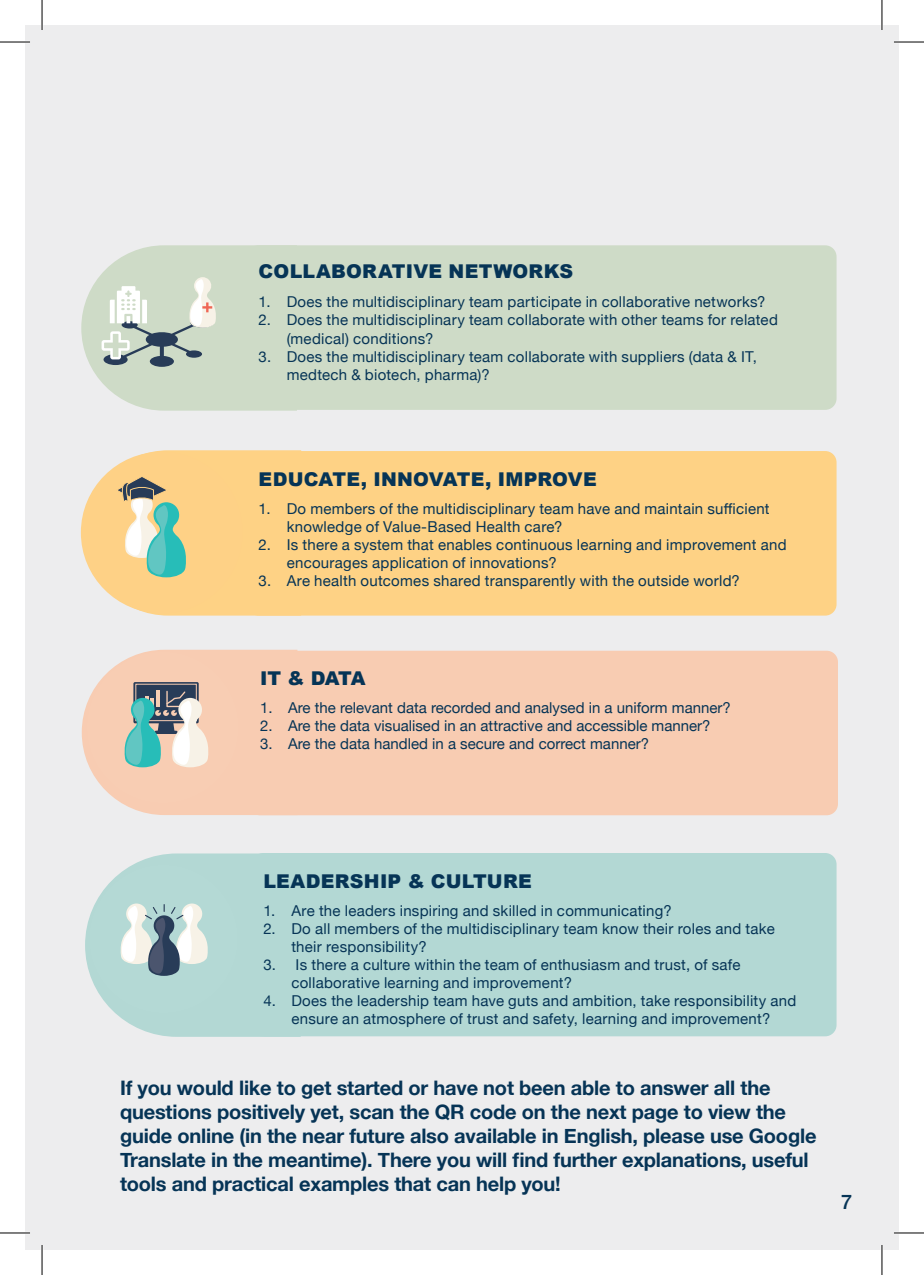
<style>
.page{position:relative;width:924px;height:1275px;background:#fff}
.page>*{position:absolute;margin:0;border:0;box-sizing:border-box;transform-origin:0 0}
.t1{font:700 20px/24px "Helvetica Neue";letter-spacing:-.01em;color:#063456}
.t2{font:500 20px "Helvetica Neue";color:#063456}
.t3{font:900 19px "Arial";letter-spacing:.01em;color:#063456}
.t4{font:15px/18px "Helvetica Neue";letter-spacing:.015em;color:#063456}
</style>
<div class="page">
<div style="left:25px;top:25px;width:873px;height:1225px;background:#ededee"></div>
<svg style="left:85px;top:853px;width:175px;height:183px"></svg>
<svg style="left:82px;top:650px;width:174px;height:165px;background:#dec9b7"></svg>
<svg style="left:85px;top:450px;width:216px;height:165px;background:#e8d097"></svg>
<svg style="left:81px;top:245px;width:216px;height:166px;background:#ced8ca"></svg>
<div style="left:247px;top:245px;width:589px;height:165px;background:#cedbc7;border-radius:11px"></div>
<div style="left:247px;top:451px;width:589px;height:164px;background:#fed285;border-radius:11px"></div>
<div style="left:248px;top:650px;width:589px;height:165px;background:#f8ccb2;border-radius:11px"></div>
<div style="left:252px;top:853px;width:584px;height:183px;background:#b3d8d4;border-radius:11px"></div>
<hr style="left:0;top:41px;width:30px;height:2px;background:#fff">
<hr style="left:893px;top:41px;width:30px;height:2px;background:#fff">
<hr style="left:0;top:1231px;width:30px;height:3px;background:#fff">
<hr style="left:893px;top:1231px;width:30px;height:3px;background:#fff">
<hr style="left:41px;top:0;width:2px;height:30px;background:#fff">
<hr style="left:41px;top:1245px;width:2px;height:30px;background:#fff">
<hr style="left:880px;top:0;width:2px;height:30px;background:#fff">
<hr style="left:880px;top:1245px;width:2px;height:30px;background:#fff">
<hr style="left:0;top:42px;width:30px;height:1px;background:#000">
<hr style="left:893px;top:42px;width:30px;height:1px;background:#000">
<hr style="left:0;top:1232px;width:30px;height:1px;background:#000">
<hr style="left:893px;top:1232px;width:30px;height:1px;background:#000">
<hr style="left:42px;top:0;width:1px;height:30px;background:#000">
<hr style="left:42px;top:1245px;width:1px;height:30px;background:#000">
<hr style="left:881px;top:0;width:1px;height:30px;background:#000">
<hr style="left:881px;top:1245px;width:1px;height:30px;background:#000">
<p class="t3" style="left:258px;top:258px;width:316px">COLLABORATIVE NETWORKS</p>
<p class="t4" style="left:258px;top:294px;width:508px">1. Does the multidisciplinary team participate in collaborative networks?</p>
<p class="t4" style="left:286px;top:312px;width:492px;text-indent:-28px">2. Does the multidisciplinary team collaborate with other teams for related (medical) conditions?</p>
<p class="t4" style="left:286px;top:348px;width:471px;text-indent:-28px">3. Does the multidisciplinary team collaborate with suppliers (data &amp; IT, medtech &amp; biotech, pharma)?</p>
<p class="t3" style="left:258px;top:465px;width:339px">EDUCATE, INNOVATE, IMPROVE</p>
<p class="t4" style="left:286px;top:500px;width:484px;text-indent:-28px">1. Do members of the multidisciplinary team have and maintain sufficient knowledge of Value-Based Health care?</p>
<p class="t4" style="left:286px;top:536px;width:501px;text-indent:-28px">2. Is there a system that enables continuous learning and improvement and encourages application of innovations?</p>
<p class="t4" style="left:258px;top:572px;width:482px">3. Are health outcomes shared transparently with the outside world?</p>
<p class="t3" style="left:260px;top:664px;width:107px">IT &amp; DATA</p>
<p class="t4" style="left:260px;top:700px;width:472px">1. Are the relevant data recorded and analysed in a uniform manner?</p>
<p class="t4" style="left:260px;top:718px;width:452px">2. Are the data visualised in an attractive and accessible manner?</p>
<p class="t4" style="left:260px;top:736px;width:390px">3. Are the data handled in a secure and correct manner?</p>
<p class="t3" style="left:263px;top:867px;width:270px">LEADERSHIP &amp; CULTURE</p>
<p class="t4" style="left:263px;top:902px;width:410px">1. Are the leaders inspiring and skilled in communicating?</p>
<p class="t4" style="left:291px;top:920px;width:484px;text-indent:-28px">2. Do all members of the multidisciplinary team know their roles and take their responsibility?</p>
<p class="t4" style="left:291px;top:956px;width:450px;text-indent:-28px">3. Is there a culture within the team of enthusiasm and trust, of safe collaborative learning and improvement?</p>
<p class="t4" style="left:263px;top:992px;width:534px;text-align:center">4. Does the leadership team have guts and ambition, take responsibility and ensure an atmosphere of trust and safety, learning and improvement?</p>
<p class="t1" style="left:120px;top:1076px;width:697px">If you would like to get started or have not been able to answer all the questions positively yet, scan the QR code on the next page to view the guide online (in the near future also available in English, please use Google Translate in the meantime). There you will find further explanations, useful tools and practical examples that can help you!</p>
<h1 class="t2" style="left:840px;top:1185px;width:13px">7</h1>
</div>
